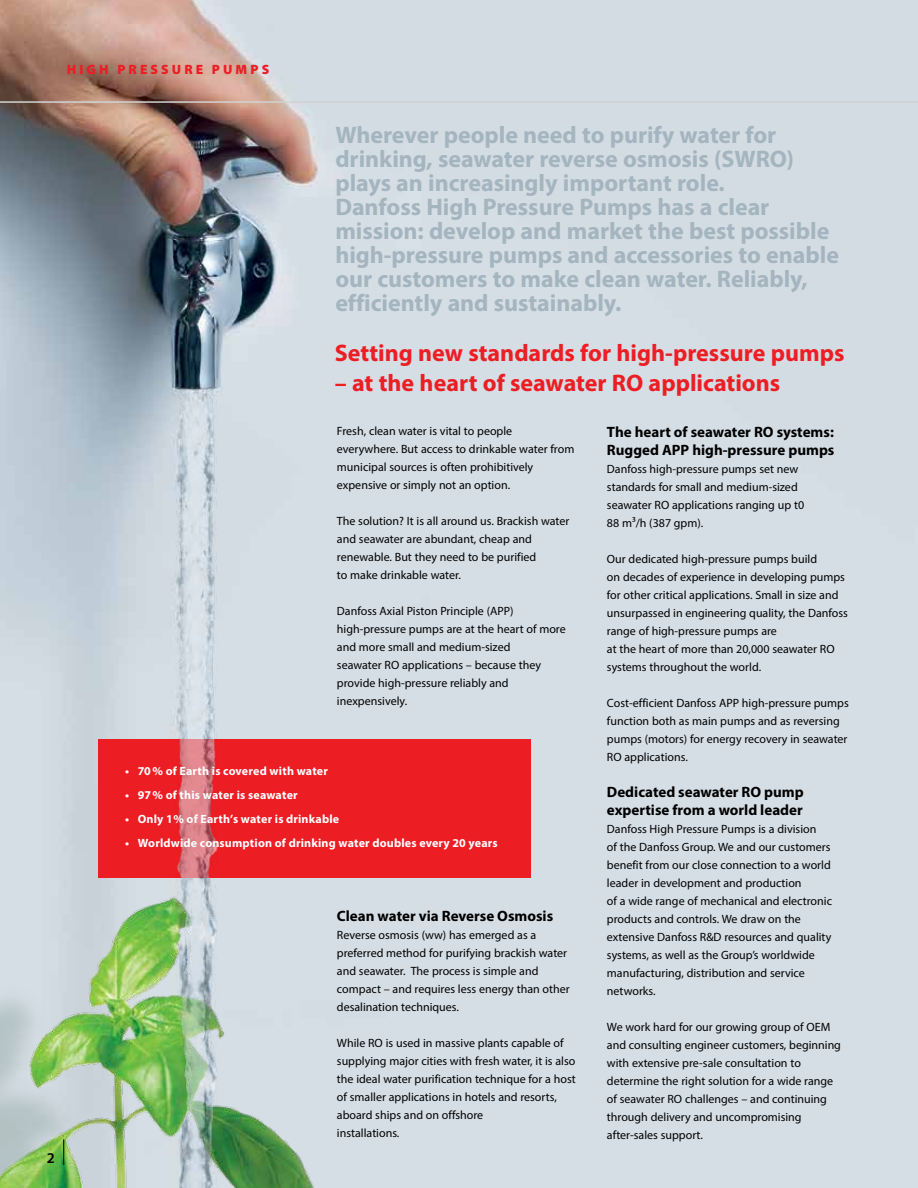
<style>
.page{position:relative;width:918px;height:1188px;background:#fff}
.page>*{position:absolute;margin:0;border:0;box-sizing:border-box;transform-origin:0 0}
.t1{font:700 24px/24px "Myriad Pro";color:#a4b5bf}
.t2{font:700 24px "Myriad Pro";color:#ed1d24}
.t3{font:700 15px/18px "Myriad Pro";color:#000}
.t4{font:600 15px "Myriad Pro";color:#000}
.t5{font:900 13.5px "Myriad Pro";letter-spacing:.23em;color:#ed1d24}
.t6{font:12px/18px "Myriad Pro";color:#000}
.t7{font:700 12px "Myriad Pro";letter-spacing:.015em;color:#fff}
</style>
<div class="page">
<img style="left:0;top:0;width:918px;height:1188px">
<img style="left:0;top:890px;width:330px;height:298px">
<div style="left:98px;top:739px;width:432px;height:139px;background:#ed1d24"></div>
<hr style="left:0;top:101px;width:918px;height:2px;background:#d1d3d4">
<img style="left:149px;top:0;width:96px;height:1188px">
<svg style="left:63px;top:1139px;width:1px;height:26px"></svg>
<p class="t5" style="left:67px;top:62px;width:204px">HIGH PRESSURE PUMPS</p>
<p class="t4" style="left:47px;top:1148px;width:10px">2</p>
<p class="t1" style="left:335px;top:123px;width:505px">Wherever people need to purify water for drinking, seawater reverse osmosis (SWRO) plays an increasingly important role.<br>Danfoss High Pressure Pumps has a clear mission: develop and market the best possible high-pressure pumps and accessories to enable our customers to make clean water. Reliably, efficiently and sustainably.</p>
<h1 class="t2" style="left:335px;top:338px;width:511px">Setting new standards for high-pressure pumps</h1>
<h1 class="t2" style="left:335px;top:368px;width:447px">– at the heart of seawater RO applications</h1>
<p class="t6" style="left:337px;top:422px;width:239px">Fresh, clean water is vital to people everywhere. But access to drinkable water from municipal sources is often prohibitively expensive or simply not an option.</p>
<p class="t6" style="left:337px;top:512px;width:234px">The solution? It is all around us. Brackish water and seawater are abundant, cheap and renewable. But they need to be purified<br>to make drinkable water.</p>
<p class="t6" style="left:337px;top:602px;width:230px">Danfoss Axial Piston Principle (APP) high-pressure pumps are at the heart of more and more small and medium-sized<br>seawater RO applications – because they provide high-pressure reliably and inexpensively.</p>
<p class="t7" style="left:125px;top:764px;width:205px">• 70% of Earth is covered with water</p>
<p class="t7" style="left:125px;top:788px;width:174px">• 97% of this water is seawater</p>
<p class="t7" style="left:125px;top:812px;width:216px">• Only 1% of Earth’s water is drinkable</p>
<p class="t7" style="left:125px;top:836px;width:374px">• Worldwide consumption of drinking water doubles every 20 years</p>
<p class="t3" style="left:337px;top:906px;width:218px">Clean water via Reverse Osmosis</p>
<p class="t6" style="left:337px;top:926px;width:234px">Reverse osmosis (ww) has emerged as a preferred method for purifying brackish water and seawater. The process is simple and compact – and requires less energy than other desalination techniques.</p>
<p class="t6" style="left:337px;top:1034px;width:240px">While RO is used in massive plants capable of supplying major cities with fresh water, it is also the ideal water purification technique for a host of smaller applications in hotels and resorts, aboard ships and on offshore<br>installations.</p>
<p class="t3" style="left:607px;top:423px;width:229px">The heart of seawater RO systems:<br>Rugged APP high-pressure pumps</p>
<p class="t6" style="left:607px;top:460px;width:199px">Danfoss high-pressure pumps set new standards for small and medium-sized seawater RO applications ranging up t0<br>88 m³/h (387 gpm).</p>
<p class="t6" style="left:607px;top:550px;width:242px">Our dedicated high-pressure pumps build<br>on decades of experience in developing pumps for other critical applications. Small in size and unsurpassed in engineering quality, the Danfoss range of high-pressure pumps are<br>at the heart of more than 20,000 seawater RO systems throughout the world.</p>
<p class="t6" style="left:607px;top:694px;width:243px">Cost-efficient Danfoss APP high-pressure pumps function both as main pumps and as reversing pumps (motors) for energy recovery in seawater RO applications.</p>
<p class="t3" style="left:607px;top:783px;width:198px">Dedicated seawater RO pump expertise from a world leader</p>
<p class="t6" style="left:607px;top:820px;width:227px">Danfoss High Pressure Pumps is a division<br>of the Danfoss Group. We and our customers benefit from our close connection to a world leader in development and production<br>of a wide range of mechanical and electronic products and controls. We draw on the extensive Danfoss R&amp;D resources and quality systems, as well as the Group’s worldwide manufacturing, distribution and service networks.</p>
<p class="t6" style="left:607px;top:1018px;width:236px">We work hard for our growing group of OEM and consulting engineer customers, beginning with extensive pre-sale consultation to determine the right solution for a wide range of seawater RO challenges – and continuing through delivery and uncompromising after-sales support.</p>
</div>
